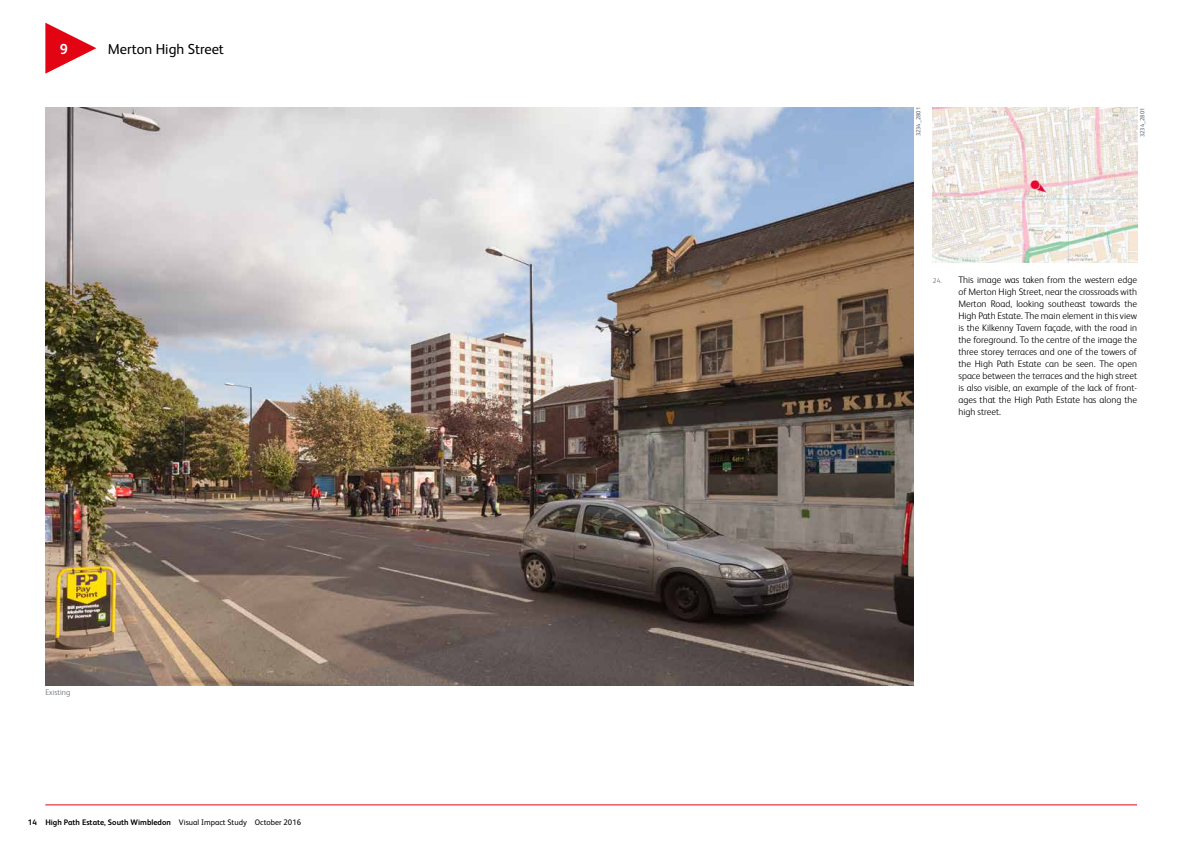
<style>
.page{position:relative;width:1191px;height:842px;background:#fff}
.page>*{position:absolute;margin:0;border:0;box-sizing:border-box;transform-origin:0 0}
.t1{font:14.5px "FS Albert Pro";color:#000}
.t2{font:700 14.5px "FS Albert Pro";color:#fff}
.t3{font:300 9.5px/12px "FS Albert Pro";color:#000;text-align:justify}
.t4{font:700 8px "FS Albert Pro";color:#000}
.t5{font:300 8px "FS Albert Pro";color:#5f6872}
.t6{font:6px "FS Albert Pro";color:#5f6872}
.s1{font-weight:400}
.s2{font-size:7px;color:#5f6872}
</style>
<div class="page">
<hr style="left:45px;top:805px;width:1092px;height:1px;background:#e30413">
<svg style="left:45px;top:23px;width:51px;height:51px"></svg>
<img style="left:45px;top:107px;width:868px;height:578px">
<img style="left:933px;top:107px;width:204px;height:156px">
<h1 class="t2" style="left:60px;top:39px;width:10px">9</h1>
<h1 class="t1" style="left:108px;top:38px;width:118px">Merton High Street</h1>
<p class="t5" style="left:45px;top:687px;width:26px">Existing</p>
<p class="t4" style="left:28px;top:817px;width:275px">14 High Path Estate, South Wimbledon <span class="s1">Visual Impact Study October 2016</span></p>
<p class="t6" style="left:914px;top:136px;width:31px;rotate:-90deg">3234_2801</p>
<p class="t6" style="left:1138px;top:137px;width:31px;rotate:-90deg">3234_2801</p>
<p class="t3" style="left:958px;top:273px;width:180px;text-indent:-26px"><span class="s2">24.</span> This image was taken from the western edge of Merton High Street, near the crossroads with Merton Road, looking southeast towards the High Path Estate. The main element in this view is the Kilkenny Tavern façade, with the road in the foreground. To the centre of the image the three storey terraces and one of the towers of the High Path Estate can be seen. The open space between the terraces and the high street is also visible, an example of the lack of front&shy;ages that the High Path Estate has along the high street.</p>
</div>
